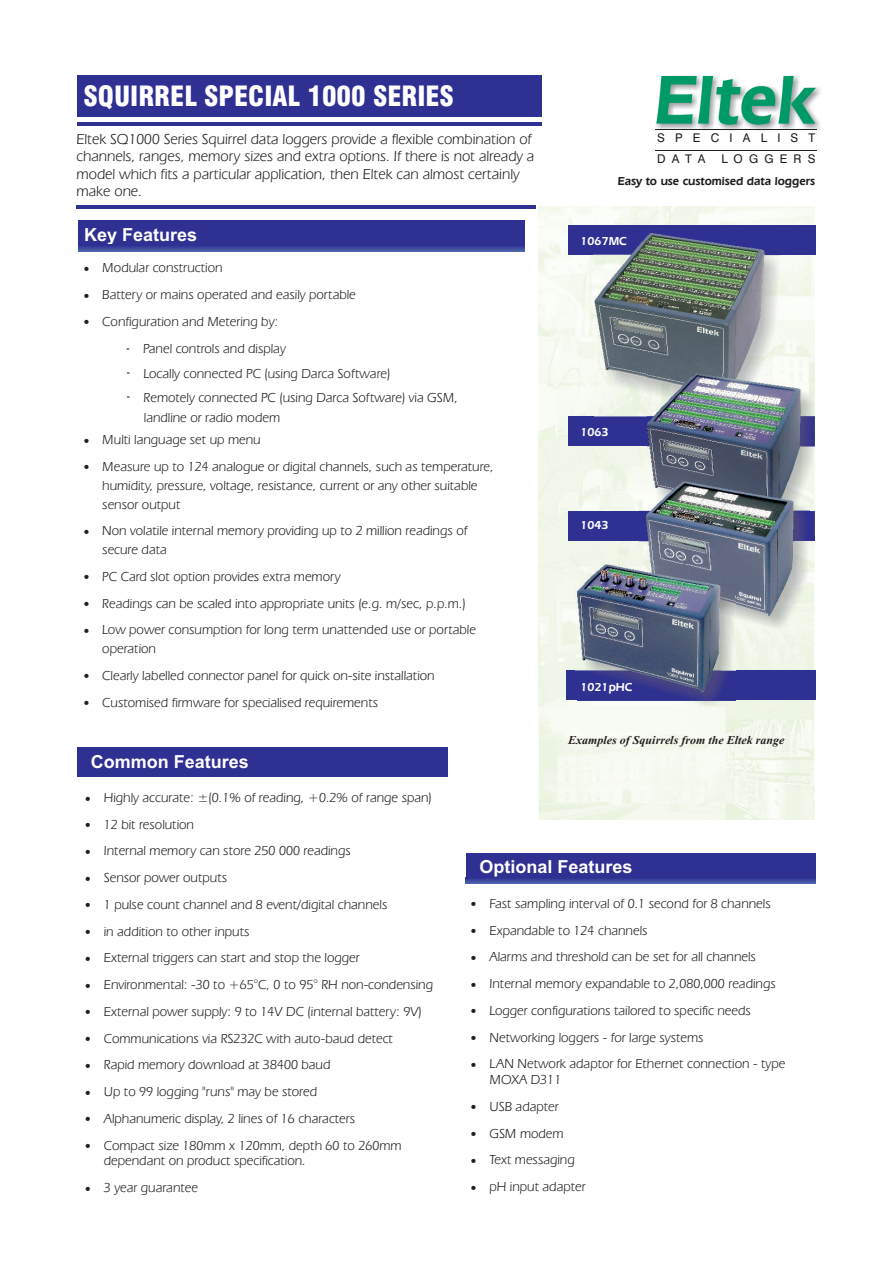
<style>
.page{position:relative;width:893px;height:1263px;background:#fff}
.page>*{position:absolute;margin:0;border:0;box-sizing:border-box;transform-origin:0 0}
.t1{font:900 condensed 27.15px "Swiss 721 BT";color:#fff}
.t2{font:700 18px "Arial";color:#fff}
.t3{font:15px/17.4px "Eras IT Cby BT";color:#231f20}
.t4{font:13.5px/26.7px "Eras IT Cby BT";color:#231f20}
.t5{font:italic 700 12px "Times New Roman";color:#231f20}
.t6{font:700 12px "Eras IT Cby BT";color:#231f20}
.t7{font:700 12px "Eras IT Cby BT";color:#fff}
.t8{font:12px/20.5px "Swiss 721 BT";letter-spacing:.85em;color:#231f20}
.t9{font:12px "Swiss 721 BT";letter-spacing:.515em;color:#231f20}
</style>
<div class="page">
<div style="left:77px;top:747px;width:371px;height:30px;background:#2e3092"></div>
<img style="left:538px;top:206px;width:277px;height:614px">
<div style="left:566px;top:670px;width:250px;height:30px;background:#2e3092"></div>
<div style="left:568px;top:511px;width:247px;height:29px;background:#2e3092"></div>
<div style="left:568px;top:225px;width:248px;height:30px;background:#2e3092"></div>
<div style="left:466px;top:853px;width:350px;height:30px;background:#2e3092"></div>
<div style="left:78px;top:221px;width:446px;height:29px;background:#2e3092"></div>
<div style="left:568px;top:416px;width:247px;height:30px;background:#2e3092"></div>
<hr style="left:77px;top:122px;width:464px;height:4px;background:#2e3092">
<hr style="left:77px;top:205px;width:459px;height:4px;background:#2e3092">
<div style="left:77px;top:76px;width:464px;height:41px;background:#2e3092"></div>
<svg style="left:78px;top:247px;width:446px;height:4px"></svg>
<svg style="left:466px;top:879px;width:350px;height:4px"></svg>
<img style="left:594px;top:251px;width:187px;height:165px">
<img style="left:594px;top:233px;width:170px;height:165px">
<img style="left:800px;top:376px;width:15px;height:159px">
<img style="left:648px;top:373px;width:152px;height:111px">
<img style="left:735px;top:484px;width:74px;height:152px">
<img style="left:639px;top:481px;width:155px;height:138px">
<img style="left:578px;top:568px;width:157px;height:147px">
<img style="left:576px;top:565px;width:144px;height:133px">
<img style="left:655px;top:87px;width:166px;height:44px">
<svg style="left:656px;top:76px;width:160px;height:49px"></svg>
<hr style="left:656px;top:129px;width:161px;height:1px;background:#231f20">
<hr style="left:656px;top:150px;width:161px;height:1px;background:#231f20">
<h1 class="t1" style="left:83px;top:86px;width:372px">SQUIRREL SPECIAL 1000 SERIES</h1>
<p class="t3" style="left:77px;top:131px;width:459px">Eltek SQ1000 Series Squirrel data loggers provide a flexible combination of channels, ranges, memory sizes and extra options. If there is not already a model which fits a particular application, then Eltek can almost certainly make one.</p>
<h2 class="t2" style="left:84px;top:228px;width:115px">Key Features</h2>
<p class="t4" style="left:102px;top:256px;width:122px">Modular construction</p>
<p class="t4" style="left:102px;top:282px;width:255px">Battery or mains operated and easily portable</p>
<p class="t4" style="left:102px;top:309px;width:177px">Configuration and Metering by:</p>
<p class="t4" style="left:143px;top:336px;width:144px">Panel controls and display</p>
<p class="t4" style="left:144px;top:362px;width:316px;line-height:24.2px">Locally connected PC (using Darca Software)<br>Remotely connected PC (using Darca Software) via GSM,</p>
<p class="t4" style="left:102px;top:407px;width:179px;line-height:22px;text-indent:42px">landline or radio modem<br>Multi language set up menu</p>
<p class="t4" style="left:102px;top:458px;width:393px;line-height:18.9px">Measure up to 124 analogue or digital channels, such as temperature, humidity, pressure, voltage, resistance, current or any other suitable sensor output</p>
<p class="t4" style="left:102px;top:522px;width:367px;line-height:18.9px">Non volatile internal memory providing up to 2 million readings of secure data</p>
<p class="t4" style="left:102px;top:564px;width:375px">PC Card slot option provides extra memory<br>Readings can be scaled into appropriate units (e.g. m/sec, p.p.m.)<br>Low power consumption for long term unattended use or portable</p>
<p class="t4" style="left:102px;top:636px;width:334px">operation<br>Clearly labelled connector panel for quick on-site installation<br>Customised firmware for specialised requirements</p>
<h2 class="t2" style="left:91px;top:755px;width:160px">Common Features</h2>
<p class="t8" style="left:657px;top:129px;width:160px">SPECIALIST<br>DATA</p>
<p class="t9" style="left:721px;top:154px;width:95px">LOGGERS</p>
<p class="t6" style="left:618px;top:176px;width:198px">Easy to use customised data loggers</p>
<p class="t7" style="left:580px;top:236px;width:48px">1067MC</p>
<p class="t7" style="left:580px;top:427px;width:30px">1063</p>
<p class="t7" style="left:580px;top:520px;width:30px">1043</p>
<p class="t7" style="left:580px;top:681px;width:54px">1021pHC</p>
<p class="t5" style="left:568px;top:736px;width:218px">Examples of Squirrels from the Eltek range</p>
<p class="t4" style="left:104px;top:785px;width:331px">Highly accurate: ±(0.1% of reading, +0.2% of range span)<br>12 bit resolution<br>Internal memory can store 250 000 readings<br>Sensor power outputs<br>1 pulse count channel and 8 event/digital channels<br>in addition to other inputs<br>External triggers can start and stop the logger Environmental: -30 to +65°C, 0 to 95° RH non-condensing External power supply: 9 to 14V DC (internal battery: 9V)<br>Communications via RS232C with auto-baud detect<br>Rapid memory download at 38400 baud<br>Up to 99 logging "runs" may be stored<br>Alphanumeric display, 2 lines of 16 characters<br>Compact size 180mm x 120mm, depth 60 to 260mm</p>
<p class="t4" style="left:104px;top:1148px;width:203px">dependant on product specification.<br>3 year guarantee</p>
<h2 class="t2" style="left:479px;top:860px;width:155px">Optional Features</h2>
<p class="t4" style="left:489px;top:891px;width:297px">Fast sampling interval of 0.1 second for 8 channels Expandable to 124 channels<br>Alarms and threshold can be set for all channels Internal memory expandable to 2,080,000 readings Logger configurations tailored to specific needs Networking loggers - for large systems<br>LAN Network adaptor for Ethernet connection - type</p>
<p class="t4" style="left:489px;top:1067px;width:98px">MOXA D311<br>USB adapter<br>GSM modem<br>Text messaging pH input adapter</p>
</div>
